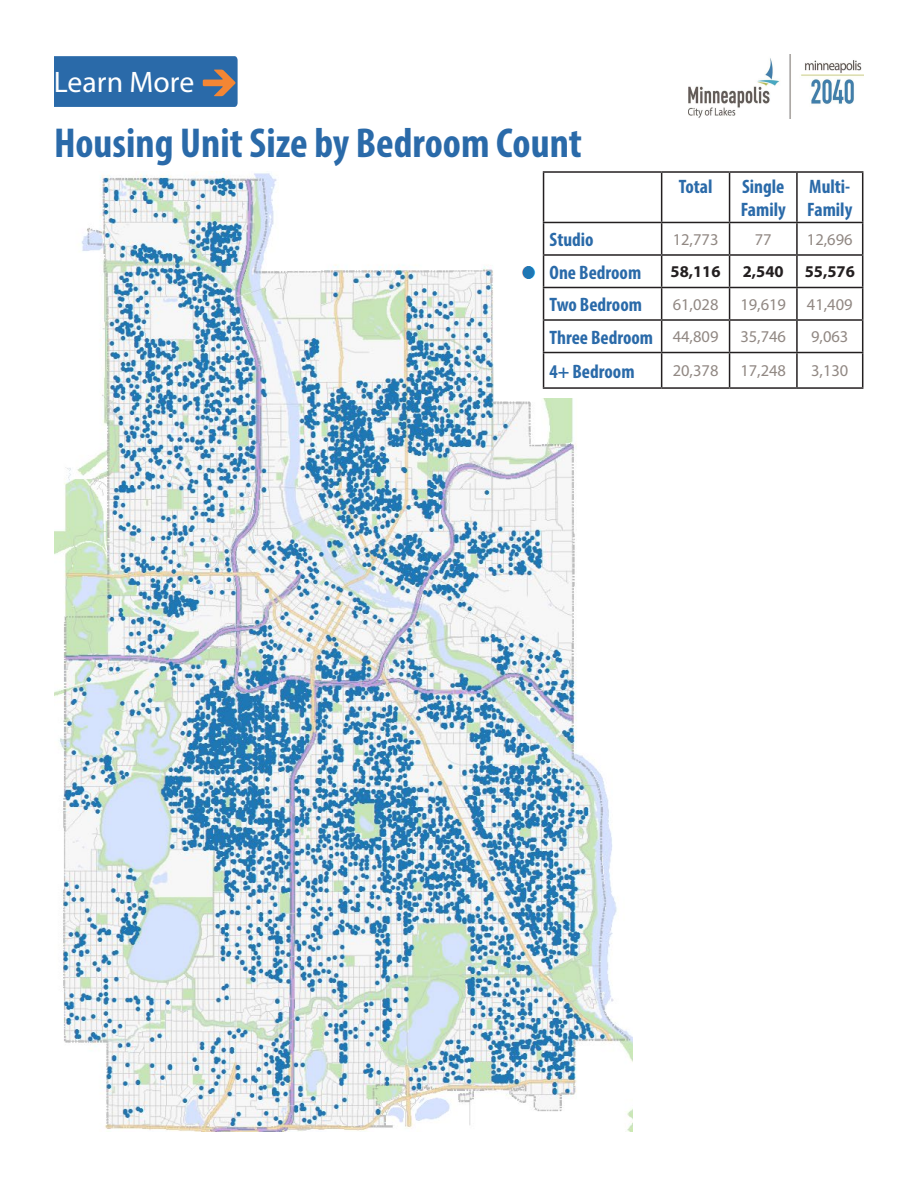
<style>
.page{position:relative;width:918px;height:1188px;background:#fff}
.page>*{position:absolute;margin:0;border:0;box-sizing:border-box;transform-origin:0 0}
.t1{font:700 condensed 42px "Myriad Pro";color:#2a6aa9}
.t2{font:600 condensed 29.7px "Myriad Pro";color:#fff}
.Section_Header{font:700 condensed 19.5px "Myriad Pro";color:#2a6aa9}
.Section_Header-2{font:16.5px "Myriad Pro";color:#918883}
.Section_Header-3{font:700 16.5px "Myriad Pro";color:#231f20}
</style>
<div class="page">
<img style="left:689px;top:54px;width:175px;height:64px">
<svg style="left:54px;top:56px;width:184px;height:51px;background:#336ba4"></svg>
<img style="left:54px;top:171px;width:579px;height:961px">
<div style="left:528px;top:171px;width:335px;height:226px;background:#fff"></div>
<hr style="left:543px;top:171px;width:119px;height:2px;background:#231f20">
<hr style="left:543px;top:173px;width:1px;height:49px;background:#231f20">
<hr style="left:662px;top:171px;width:68px;height:2px;background:#231f20">
<hr style="left:661px;top:173px;width:1px;height:49px;background:#231f20">
<hr style="left:730px;top:171px;width:67px;height:2px;background:#231f20">
<hr style="left:729px;top:173px;width:1px;height:49px;background:#231f20">
<hr style="left:797px;top:171px;width:66px;height:2px;background:#231f20">
<hr style="left:796px;top:173px;width:2px;height:49px;background:#231f20">
<hr style="left:862px;top:173px;width:1px;height:49px;background:#231f20">
<hr style="left:543px;top:222px;width:119px;height:1px;background:#231f20">
<hr style="left:543px;top:223px;width:1px;height:31px;background:#231f20">
<hr style="left:662px;top:222px;width:68px;height:1px;background:#231f20">
<hr style="left:661px;top:223px;width:1px;height:31px;background:#231f20">
<hr style="left:730px;top:222px;width:67px;height:1px;background:#231f20">
<hr style="left:729px;top:223px;width:1px;height:31px;background:#231f20">
<hr style="left:797px;top:222px;width:66px;height:1px;background:#231f20">
<hr style="left:796px;top:223px;width:2px;height:31px;background:#231f20">
<hr style="left:862px;top:223px;width:1px;height:31px;background:#231f20">
<hr style="left:543px;top:254px;width:119px;height:2px;background:#231f20">
<hr style="left:543px;top:256px;width:1px;height:31px;background:#231f20">
<hr style="left:662px;top:254px;width:68px;height:2px;background:#231f20">
<hr style="left:661px;top:256px;width:1px;height:31px;background:#231f20">
<hr style="left:730px;top:254px;width:67px;height:2px;background:#231f20">
<hr style="left:729px;top:256px;width:1px;height:31px;background:#231f20">
<hr style="left:797px;top:254px;width:66px;height:2px;background:#231f20">
<hr style="left:796px;top:256px;width:2px;height:31px;background:#231f20">
<hr style="left:862px;top:256px;width:1px;height:31px;background:#231f20">
<hr style="left:543px;top:287px;width:119px;height:1px;background:#231f20">
<hr style="left:543px;top:288px;width:1px;height:31px;background:#231f20">
<hr style="left:662px;top:287px;width:68px;height:1px;background:#231f20">
<hr style="left:661px;top:288px;width:1px;height:31px;background:#231f20">
<hr style="left:730px;top:287px;width:67px;height:1px;background:#231f20">
<hr style="left:729px;top:288px;width:1px;height:31px;background:#231f20">
<hr style="left:797px;top:287px;width:66px;height:1px;background:#231f20">
<hr style="left:796px;top:288px;width:2px;height:31px;background:#231f20">
<hr style="left:862px;top:288px;width:1px;height:31px;background:#231f20">
<hr style="left:543px;top:319px;width:119px;height:2px;background:#231f20">
<hr style="left:543px;top:321px;width:1px;height:31px;background:#231f20">
<hr style="left:662px;top:319px;width:68px;height:2px;background:#231f20">
<hr style="left:661px;top:321px;width:1px;height:31px;background:#231f20">
<hr style="left:730px;top:319px;width:67px;height:2px;background:#231f20">
<hr style="left:729px;top:321px;width:1px;height:31px;background:#231f20">
<hr style="left:797px;top:319px;width:66px;height:2px;background:#231f20">
<hr style="left:796px;top:321px;width:2px;height:31px;background:#231f20">
<hr style="left:862px;top:321px;width:1px;height:31px;background:#231f20">
<hr style="left:543px;top:352px;width:119px;height:1px;background:#231f20">
<hr style="left:543px;top:353px;width:1px;height:34px;background:#231f20">
<hr style="left:662px;top:352px;width:68px;height:1px;background:#231f20">
<hr style="left:661px;top:353px;width:1px;height:34px;background:#231f20">
<hr style="left:730px;top:352px;width:67px;height:1px;background:#231f20">
<hr style="left:729px;top:353px;width:1px;height:34px;background:#231f20">
<hr style="left:797px;top:352px;width:66px;height:1px;background:#231f20">
<hr style="left:796px;top:353px;width:2px;height:34px;background:#231f20">
<hr style="left:862px;top:353px;width:1px;height:34px;background:#231f20">
<hr style="left:543px;top:387px;width:119px;height:2px;background:#231f20">
<hr style="left:662px;top:387px;width:68px;height:2px;background:#231f20">
<hr style="left:730px;top:387px;width:67px;height:2px;background:#231f20">
<hr style="left:797px;top:387px;width:66px;height:2px;background:#231f20">
<img style="left:516px;top:257px;width:20px;height:32px">
<h2 class="t2" style="left:54px;top:64px;width:142px">Learn More</h2>
<p class="t1" style="left:54px;top:117px;width:530px">Housing Unit Size by Bedroom Count</p>
<p class="Section_Header" style="left:679px;top:174px;width:35px">Total</p>
<p class="Section_Header" style="left:742px;top:174px;width:44px">Single</p>
<p class="Section_Header" style="left:741px;top:197px;width:47px">Family</p>
<p class="Section_Header" style="left:809px;top:174px;width:43px">Multi-</p>
<p class="Section_Header" style="left:807px;top:197px;width:47px">Family</p>
<p class="Section_Header" style="left:550px;top:227px;width:46px">Studio</p>
<p class="Section_Header-2" style="left:673px;top:229px;width:47px">12,773</p>
<p class="Section_Header-2" style="left:755px;top:229px;width:18px">77</p>
<p class="Section_Header-2" style="left:807px;top:229px;width:47px">12,696</p>
<p class="Section_Header" style="left:550px;top:260px;width:93px">One Bedroom</p>
<p class="Section_Header-3" style="left:671px;top:261px;width:52px">58,116</p>
<p class="Section_Header-3" style="left:743px;top:261px;width:42px">2,540</p>
<p class="Section_Header-3" style="left:805px;top:261px;width:52px">55,576</p>
<p class="Section_Header" style="left:550px;top:292px;width:94px">Two Bedroom</p>
<p class="Section_Header-2" style="left:673px;top:294px;width:47px">61,028</p>
<p class="Section_Header-2" style="left:740px;top:294px;width:47px">19,619</p>
<p class="Section_Header-2" style="left:807px;top:294px;width:47px">41,409</p>
<p class="Section_Header" style="left:550px;top:325px;width:105px">Three Bedroom</p>
<p class="Section_Header-2" style="left:673px;top:327px;width:47px">44,809</p>
<p class="Section_Header-2" style="left:740px;top:327px;width:47px">35,746</p>
<p class="Section_Header-2" style="left:811px;top:327px;width:39px">9,063</p>
<p class="Section_Header" style="left:550px;top:359px;width:87px">4+ Bedroom</p>
<p class="Section_Header-2" style="left:673px;top:361px;width:47px">20,378</p>
<p class="Section_Header-2" style="left:740px;top:361px;width:47px">17,248</p>
<p class="Section_Header-2" style="left:811px;top:361px;width:39px">3,130</p>
</div>
